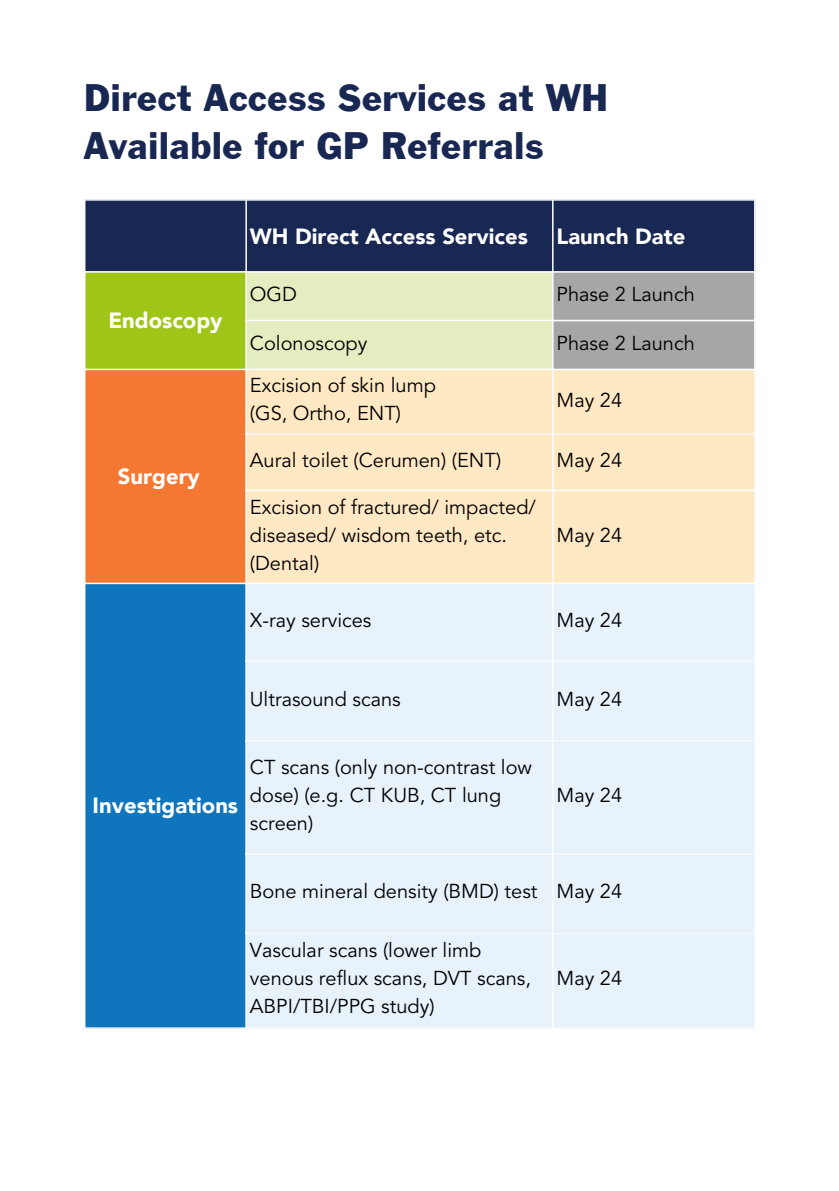
<style>
.page{position:relative;width:839px;height:1191px;background:#fff}
.page>*{position:absolute;margin:0;border:0;box-sizing:border-box;transform-origin:0 0}
.t1{font:40px/48px "Franklin Gothic";color:#182853}
.t2{font:900 22px "Avenir LT";color:#fff}
.t3{font:20px/28px "Avenir LT Std";color:#000}
</style>
<div class="page">
<div style="left:85px;top:201px;width:669px;height:70px;background:#182853"></div>
<div style="left:84px;top:272px;width:162px;height:98px;background:#a0c519"></div>
<svg style="left:247px;top:273px;width:507px;height:96px;background:#cbd1b6"></svg>
<div style="left:84px;top:369px;width:162px;height:215px;background:#f47832"></div>
<div style="left:247px;top:370px;width:507px;height:213px;background:#ffe8c4"></div>
<div style="left:84px;top:583px;width:162px;height:446px;background:#0f75bd"></div>
<div style="left:247px;top:584px;width:507px;height:443px;background:#e7f2fb"></div>
<hr style="left:84px;top:201px;width:1px;height:826px;background:#fff">
<hr style="left:245px;top:201px;width:2px;height:826px;background:#fff">
<hr style="left:552px;top:201px;width:1px;height:826px;background:#fff">
<hr style="left:84px;top:271px;width:671px;height:2px;background:#fff">
<hr style="left:245px;top:320px;width:510px;height:1px;background:#fff">
<hr style="left:84px;top:369px;width:671px;height:1px;background:#fff">
<hr style="left:245px;top:433px;width:510px;height:2px;background:#fff">
<hr style="left:245px;top:490px;width:510px;height:1px;background:#fff">
<hr style="left:84px;top:583px;width:671px;height:1px;background:#fff">
<hr style="left:245px;top:660px;width:510px;height:2px;background:#fff">
<hr style="left:245px;top:740px;width:510px;height:2px;background:#fff">
<hr style="left:245px;top:853px;width:510px;height:2px;background:#fff">
<hr style="left:245px;top:932px;width:510px;height:2px;background:#fff">
<hr style="left:84px;top:1027px;width:671px;height:2px;background:#fff">
<p class="t1" style="left:84px;top:76px;width:526px">Direct Access Services at WH<br>Available for GP Referrals</p>
<p class="t2" style="left:108px;top:307px;width:116px">Endoscopy</p>
<p class="t2" style="left:118px;top:463px;width:83px">Surgery</p>
<p class="t2" style="left:250px;top:223px;width:279px">WH Direct Access Services</p>
<p class="t2" style="left:556px;top:223px;width:130px">Launch Date</p>
<p class="t3" style="left:250px;top:282px;width:49px">OGD</p>
<p class="t3" style="left:556px;top:282px;width:140px">Phase 2 Launch</p>
<p class="t3" style="left:250px;top:331px;width:119px">Colonoscopy</p>
<p class="t3" style="left:556px;top:331px;width:140px">Phase 2 Launch</p>
<p class="t3" style="left:250px;top:373px;width:187px">Excision of skin lump</p>
<p class="t3" style="left:250px;top:401px;width:153px">(GS, Ortho, ENT)</p>
<p class="t3" style="left:556px;top:387px;width:67px">May 24</p>
<p class="t3" style="left:250px;top:448px;width:253px">Aural toilet (Cerumen) (ENT)</p>
<p class="t3" style="left:556px;top:448px;width:67px">May 24</p>
<p class="t3" style="left:250px;top:495px;width:287px">Excision of fractured/ impacted/ diseased/ wisdom teeth, etc. (Dental)</p>
<p class="t3" style="left:556px;top:523px;width:67px">May 24</p>
<p class="t3" style="left:250px;top:608px;width:123px">X-ray services</p>
<p class="t3" style="left:556px;top:608px;width:67px">May 24</p>
<p class="t3" style="left:250px;top:687px;width:152px">Ultrasound scans</p>
<p class="t3" style="left:556px;top:687px;width:67px">May 24</p>
<p class="t2" style="left:93px;top:792px;width:147px">Investigations</p>
<p class="t3" style="left:250px;top:755px;width:283px">CT scans (only non-contrast low dose) (e.g. CT KUB, CT lung screen)</p>
<p class="t3" style="left:556px;top:783px;width:67px">May 24</p>
<p class="t3" style="left:250px;top:879px;width:289px">Bone mineral density (BMD) test</p>
<p class="t3" style="left:556px;top:879px;width:67px">May 24</p>
<p class="t3" style="left:250px;top:938px;width:282px">Vascular scans (lower limb venous reflux scans, DVT scans,<br>ABPI/TBI/PPG study)</p>
<p class="t3" style="left:556px;top:966px;width:67px">May 24</p>
</div>
